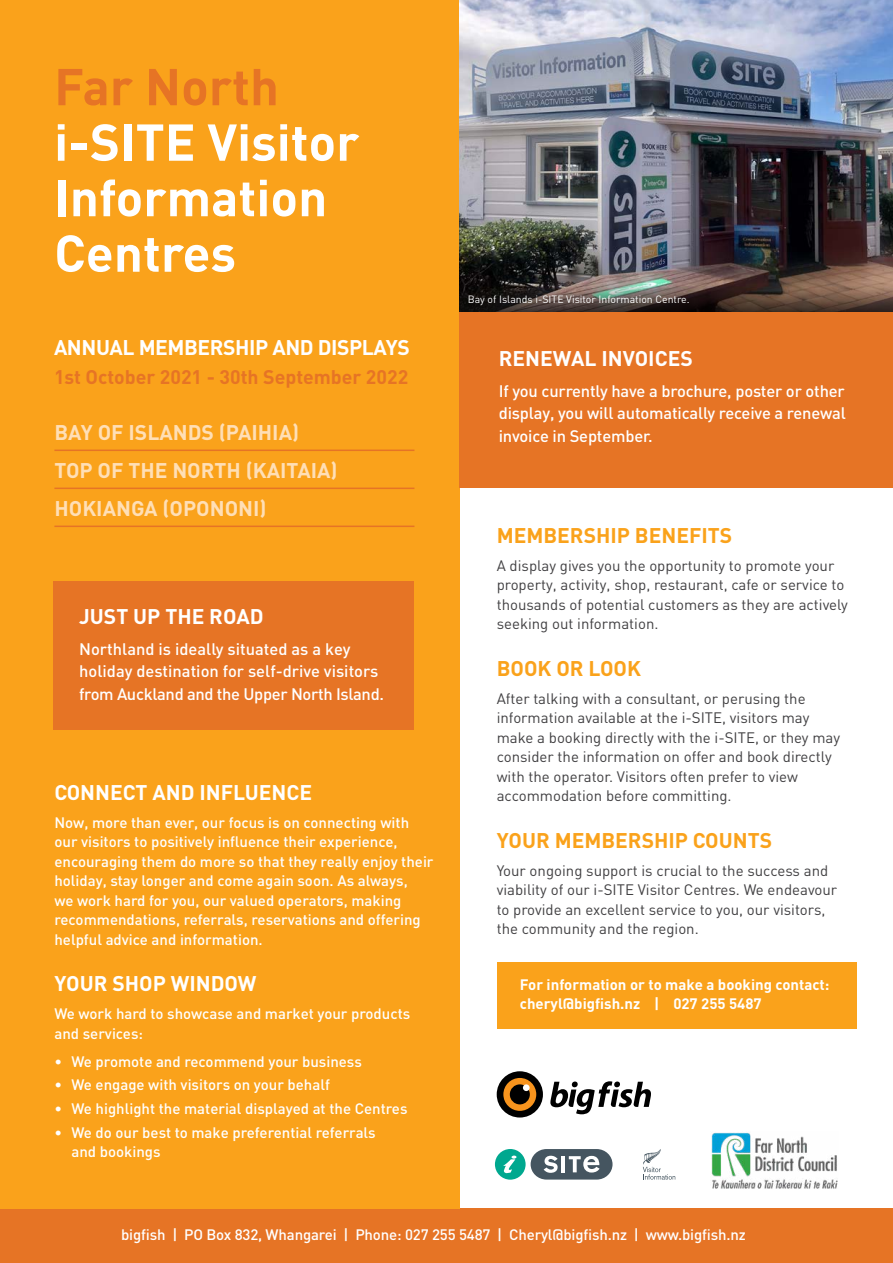
<style>
.page{position:relative;width:893px;height:1263px;background:#fff}
.page>*{position:absolute;margin:0;border:0;box-sizing:border-box;transform-origin:0 0}
.t1{font:700 51px/55.5px "DIN";color:#fff}
.t2{font:700 51px "DIN";color:#e67425}
.t3{font:700 21px "DIN";color:#fff}
.t4{font:700 21px/38px "DIN";color:#ffdfb6}
.t5{font:700 21px "DIN";color:#faa21b}
.t6{font:700 21px "DIN";letter-spacing:-.02em;color:#fff}
.t7{font:700 19.5px "DIN";color:#e67425}
.t8{font:500 16.5px/22.5px "DIN";letter-spacing:-.01em;color:#fff}
.t9{font:500 15px/19.5px "DIN";color:#fff}
.t10{font:15px/19.5px "DIN";color:#414042}
.t11{font:700 15px/19.5px "DIN";color:#fff}
.t12{font:10.5px "DIN";color:#fff}
</style>
<div class="page">
<div style="left:0;top:1209px;width:893px;height:54px;background:#e67425"></div>
<div style="left:0;top:0;width:459px;height:1209px;background:#faa21b"></div>
<img style="left:459px;top:0;width:434px;height:285px">
<div style="left:497px;top:962px;width:360px;height:67px;background:#faa21b"></div>
<svg style="left:643px;top:1149px;width:32px;height:31px"></svg>
<div style="left:495px;top:1149px;width:31px;height:31px;background:#00a88f;border-radius:50%"></div>
<svg style="left:503px;top:1155px;width:14px;height:18px"></svg>
<svg style="left:531px;top:1149px;width:81px;height:30px"></svg>
<div style="left:497px;top:1071px;width:46px;height:46px;background:#000;border-radius:50%"></div>
<div style="left:503px;top:1078px;width:33px;height:33px;background:#f8941d;border-radius:50%"></div>
<div style="left:510px;top:1084px;width:20px;height:20px;background:#000;border-radius:50%"></div>
<div style="left:523px;top:1084px;width:7px;height:7px;background:#fff;border-radius:50%"></div>
<svg style="left:550px;top:1081px;width:101px;height:33px"></svg>
<img style="left:711px;top:1132px;width:127px;height:57px">
<div style="left:54px;top:581px;width:360px;height:149px;background:#e67425"></div>
<div style="left:459px;top:312px;width:434px;height:175px;background:#e67425"></div>
<hr style="left:54px;top:450px;width:360px;height:1px;background:#e67425">
<hr style="left:54px;top:488px;width:360px;height:1px;background:#e67425">
<hr style="left:54px;top:526px;width:360px;height:1px;background:#e67425">
<svg style="left:459px;top:285px;width:434px;height:27px;background:#4d4039"></svg>
<h1 class="t2" style="left:54px;top:53px;width:226px">Far North</h1>
<h1 class="t1" style="left:54px;top:113px;width:307px">i-SITE Visitor<br>Information<br>Centres</h1>
<p class="t12" style="left:468px;top:293px;width:223px">Bay of Islands i-SITE Visitor Information Centre.</p>
<h2 class="t6" style="left:54px;top:333px;width:357px">ANNUAL MEMBERSHIP AND DISPLAYS</h2>
<h3 class="t7" style="left:54px;top:364px;width:356px">1st October 2021 - 30th September 2022</h3>
<h2 class="t3" style="left:499px;top:344px;width:196px">RENEWAL INVOICES</h2>
<p class="t8" style="left:499px;top:379px;width:349px">If you currently have a brochure, poster or other display, you will automatically receive a renewal</p>
<h2 class="t4" style="left:54px;top:412px;width:246px">BAY OF ISLANDS (PAIHIA)</h2>
<p class="t8" style="left:499px;top:424px;width:156px">invoice in September.</p>
<h2 class="t4" style="left:54px;top:450px;width:285px">TOP OF THE NORTH (KAITAIA)<br>HOKIANGA (OPONONI)</h2>
<h2 class="t3" style="left:79px;top:602px;width:186px">JUST UP THE ROAD</h2>
<p class="t8" style="left:79px;top:637px;width:306px">Northland is ideally situated as a key holiday destination for self-drive visitors from Auckland and the Upper North Island.</p>
<h2 class="t3" style="left:54px;top:778px;width:259px">CONNECT AND INFLUENCE</h2>
<p class="t9" style="left:54px;top:812px;width:381px">Now, more than ever, our focus is on connecting with our visitors to positively influence their experience, encouraging them do more so that they really enjoy their holiday, stay longer and come again soon. As always,<br>we work hard for you, our valued operators, making recommendations, referrals, reservations and offering helpful advice and information.</p>
<h2 class="t3" style="left:54px;top:969px;width:204px">YOUR SHOP WINDOW</h2>
<p class="t9" style="left:54px;top:1003px;width:357px">We work hard to showcase and market your products and services:</p>
<p class="t9" style="left:54px;top:1051px;width:309px">• We promote and recommend your business</p>
<p class="t9" style="left:54px;top:1075px;width:277px">• We engage with visitors on your behalf</p>
<p class="t9" style="left:54px;top:1098px;width:355px">• We highlight the material displayed at the Centres</p>
<p class="t9" style="left:71px;top:1122px;width:306px;text-indent:-17px">• We do our best to make preferential referrals and bookings</p>
<h2 class="t5" style="left:497px;top:521px;width:237px">MEMBERSHIP BENEFITS</h2>
<p class="t10" style="left:497px;top:556px;width:353px">A display gives you the opportunity to promote your property, activity, shop, restaurant, cafe or service to thousands of potential customers as they are actively seeking out information.</p>
<h2 class="t5" style="left:497px;top:654px;width:146px">BOOK OR LOOK</h2>
<p class="t10" style="left:497px;top:689px;width:345px">After talking with a consultant, or perusing the information available at the i-SITE, visitors may make a booking directly with the i-SITE, or they may consider the information on offer and book directly with the operator. Visitors often prefer to view accommodation before committing.</p>
<h2 class="t5" style="left:497px;top:826px;width:277px">YOUR MEMBERSHIP COUNTS</h2>
<p class="t10" style="left:497px;top:861px;width:342px">Your ongoing support is crucial to the success and viability of our i-SITE Visitor Centres. We endeavour to provide an excellent service to you, our visitors, the community and the region.</p>
<p class="t11" style="left:520px;top:974px;width:311px">For information or to make a booking contact: cheryl@bigfish.nz | 027 255 5487</p>
<p class="t9" style="left:121px;top:1224px;width:626px">bigfish | PO Box 832, Whangarei | Phone: 027 255 5487 | Cheryl@bigfish.nz | www.bigfish.nz</p>
</div>
